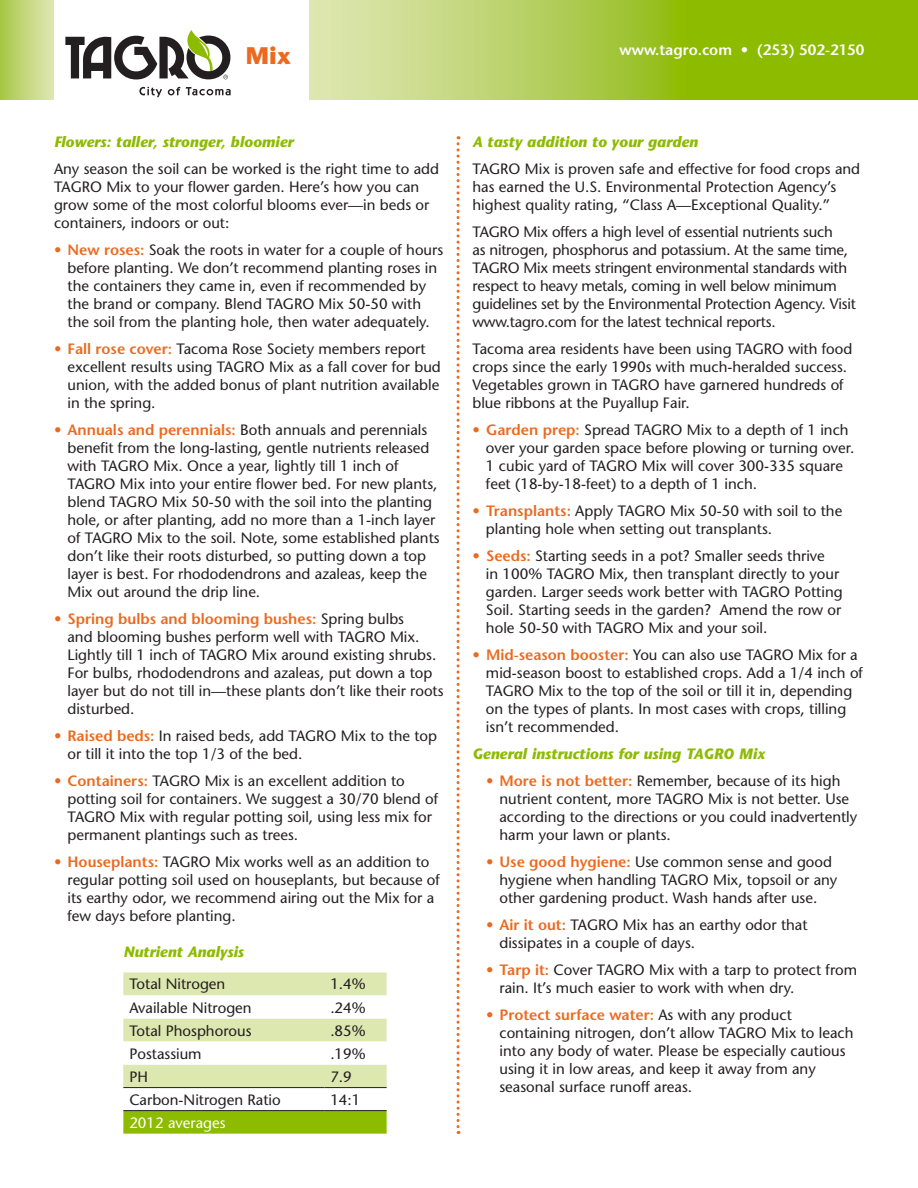
<style>
.page{position:relative;width:918px;height:1188px;background:#fff}
.page>*{position:absolute;margin:0;border:0;box-sizing:border-box;transform-origin:0 0}
.t1{font:700 24px "Stone Sans";color:#ec6a20}
.body{font:500 15px/18px "Stone Sans Std";color:#231f20}
.body-2{font:italic 700 15px "Stone Sans";color:#8dbb00}
.t2{font:600 15px "Stone Sans Std";color:#fff}
.body-3{font:500 15px "Stone Sans Std";color:#fff}
.s1{font-weight:600;color:#ec6a20}
</style>
<div class="page">
<svg style="left:139px;top:87px;width:23px;height:10px"></svg>
<svg style="left:168px;top:87px;width:63px;height:8px"></svg>
<svg style="left:65px;top:30px;width:165px;height:50px"></svg>
<div style="left:0;top:0;width:54px;height:100px;background:linear-gradient(to right,#a7c746,#dfe7b4)"></div>
<svg style="left:310px;top:0;width:608px;height:100px;background:#a9c942"></svg>
<svg style="left:457px;top:136px;width:3px;height:998px"></svg>
<svg style="left:123px;top:972px;width:264px;height:162px"></svg>
<hr style="left:123px;top:1087px;width:201px;height:1px;background:#231f20">
<hr style="left:324px;top:1087px;width:63px;height:1px;background:#231f20">
<hr style="left:123px;top:1110px;width:201px;height:1px;background:#231f20">
<hr style="left:324px;top:1110px;width:63px;height:1px;background:#231f20">
<p class="t1" style="left:246px;top:41px;width:47px">Mix</p>
<p class="t2" style="left:620px;top:41px;width:246px">www.tagro.com • (253) 502-2150</p>
<p class="body-2" style="left:54px;top:133px;width:241px">Flowers: taller, stronger, bloomier</p>
<p class="body" style="left:54px;top:160px;width:387px">Any season the soil can be worked is the right time to add TAGRO Mix to your flower garden. Here’s how you can grow some of the most colorful blooms ever—in beds or containers, indoors or out:</p>
<p class="body" style="left:54px;top:241px;width:391px;text-align:center"><span class="s1">• New roses:</span> Soak the roots in water for a couple of hours before planting. We don’t recommend planting roses in the containers they came in, even if recommended by<br>the brand or company. Blend TAGRO Mix 50-50 with<br>the soil from the planting hole, then water adequately.</p>
<p class="body" style="left:67px;top:340px;width:375px;text-indent:-13px"><span class="s1">• Fall rose cover:</span> Tacoma Rose Society members report excellent results using TAGRO Mix as a fall cover for bud union, with the added bonus of plant nutrition available in the spring.</p>
<p class="body" style="left:67px;top:421px;width:374px;text-indent:-13px"><span class="s1">• Annuals and perennials:</span> Both annuals and perennials benefit from the long-lasting, gentle nutrients released with TAGRO Mix. Once a year, lightly till 1 inch of TAGRO Mix into your entire flower bed. For new plants, blend TAGRO Mix 50-50 with the soil into the planting hole, or after planting, add no more than a 1-inch layer of TAGRO Mix to the soil. Note, some established plants don’t like their roots disturbed, so putting down a top layer is best. For rhododendrons and azaleas, keep the Mix out around the drip line.</p>
<p class="body" style="left:67px;top:610px;width:378px;text-indent:-13px"><span class="s1">• Spring bulbs and blooming bushes:</span> Spring bulbs<br>and blooming bushes perform well with TAGRO Mix.<br>Lightly till 1 inch of TAGRO Mix around existing shrubs.<br>For bulbs, rhododendrons and azaleas, put down a top layer but do not till in—these plants don’t like their roots disturbed.</p>
<p class="body" style="left:67px;top:727px;width:371px;text-indent:-13px"><span class="s1">• Raised beds:</span> In raised beds, add TAGRO Mix to the top or till it into the top 1/3 of the bed.</p>
<p class="body" style="left:67px;top:772px;width:372px;text-indent:-13px"><span class="s1">• Containers:</span> TAGRO Mix is an excellent addition to potting soil for containers. We suggest a 30/70 blend of TAGRO Mix with regular potting soil, using less mix for permanent plantings such as trees.</p>
<p class="body" style="left:67px;top:853px;width:374px;text-indent:-13px"><span class="s1">• Houseplants:</span> TAGRO Mix works well as an addition to regular potting soil used on houseplants, but because of its earthy odor, we recommend airing out the Mix for a few days before planting.</p>
<p class="body-2" style="left:123px;top:943px;width:122px">Nutrient Analysis</p>
<p class="body" style="left:129px;top:975px;width:97px">Total Nitrogen</p>
<p class="body" style="left:330px;top:975px;width:37px">1.4%</p>
<p class="body" style="left:129px;top:998px;width:124px">Available Nitrogen</p>
<p class="body" style="left:330px;top:998px;width:37px">.24%</p>
<p class="body" style="left:129px;top:1021px;width:124px">Total Phosphorous</p>
<p class="body" style="left:330px;top:1021px;width:37px">.85%</p>
<p class="body" style="left:129px;top:1044px;width:74px">Postassium</p>
<p class="body" style="left:330px;top:1044px;width:37px">.19%</p>
<p class="body" style="left:129px;top:1067px;width:20px">PH</p>
<p class="body" style="left:330px;top:1067px;width:23px">7.9</p>
<p class="body" style="left:129px;top:1090px;width:153px">Carbon-Nitrogen Ratio</p>
<p class="body" style="left:330px;top:1090px;width:32px">14:1</p>
<p class="body-3" style="left:129px;top:1113px;width:98px">2012 averages</p>
<p class="body-2" style="left:472px;top:133px;width:227px">A tasty addition to your garden</p>
<p class="body" style="left:472px;top:160px;width:389px">TAGRO Mix is proven safe and effective for food crops and has earned the U.S. Environmental Protection Agency’s highest quality rating, “Class A—Exceptional Quality.”</p>
<p class="body" style="left:472px;top:223px;width:385px">TAGRO Mix offers a high level of essential nutrients such<br>as nitrogen, phosphorus and potassium. At the same time, TAGRO Mix meets stringent environmental standards with respect to heavy metals, coming in well below minimum guidelines set by the Environmental Protection Agency. Visit www.tagro.com for the latest technical reports.</p>
<p class="body" style="left:472px;top:340px;width:381px">Tacoma area residents have been using TAGRO with food crops since the early 1990s with much-heralded success.<br>Vegetables grown in TAGRO have garnered hundreds of blue ribbons at the Puyallup Fair.</p>
<p class="body" style="left:486px;top:421px;width:370px;text-indent:-13px"><span class="s1">• Garden prep:</span> Spread TAGRO Mix to a depth of 1 inch over your garden space before plowing or turning over.<br>1 cubic yard of TAGRO Mix will cover 300-335 square feet (18-by-18-feet) to a depth of 1 inch.</p>
<p class="body" style="left:486px;top:502px;width:358px;text-indent:-13px"><span class="s1">• Transplants:</span> Apply TAGRO Mix 50-50 with soil to the planting hole when setting out transplants.</p>
<p class="body" style="left:486px;top:547px;width:358px;text-indent:-13px"><span class="s1">• Seeds:</span> Starting seeds in a pot? Smaller seeds thrive<br>in 100% TAGRO Mix, then transplant directly to your garden. Larger seeds work better with TAGRO Potting Soil. Starting seeds in the garden? Amend the row or hole 50-50 with TAGRO Mix and your soil.</p>
<p class="body" style="left:486px;top:646px;width:379px;text-indent:-13px"><span class="s1">• Mid-season booster:</span> You can also use TAGRO Mix for a mid-season boost to established crops. Add a 1/4 inch of TAGRO Mix to the top of the soil or till it in, depending on the types of plants. In most cases with crops, tilling isn’t recommended.</p>
<p class="body-2" style="left:472px;top:745px;width:294px">General instructions for using TAGRO Mix</p>
<p class="body" style="left:499px;top:772px;width:359px;text-indent:-13px"><span class="s1">• More is not better:</span> Remember, because of its high nutrient content, more TAGRO Mix is not better. Use according to the directions or you could inadvertently harm your lawn or plants.</p>
<p class="body" style="left:499px;top:853px;width:339px;text-indent:-13px"><span class="s1">• Use good hygiene:</span> Use common sense and good hygiene when handling TAGRO Mix, topsoil or any other gardening product. Wash hands after use.</p>
<p class="body" style="left:499px;top:916px;width:310px;text-indent:-13px"><span class="s1">• Air it out:</span> TAGRO Mix has an earthy odor that dissipates in a couple of days.</p>
<p class="body" style="left:499px;top:961px;width:359px;text-indent:-13px"><span class="s1">• Tarp it:</span> Cover TAGRO Mix with a tarp to protect from rain. It’s much easier to work with when dry.</p>
<p class="body" style="left:499px;top:1006px;width:356px;text-indent:-13px"><span class="s1">• Protect surface water:</span> As with any product containing nitrogen, don’t allow TAGRO Mix to leach into any body of water. Please be especially cautious using it in low areas, and keep it away from any seasonal surface runoff areas.</p>
</div>
